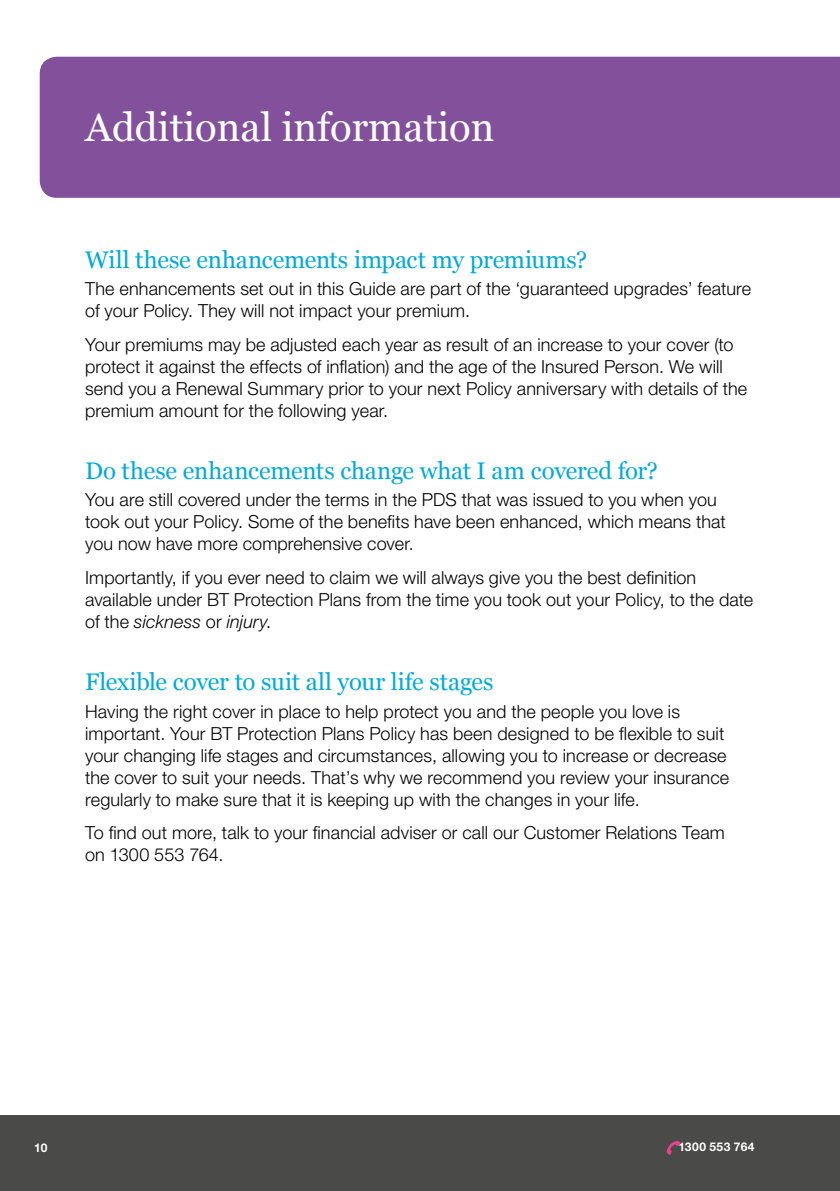
<style>
.page{position:relative;width:840px;height:1191px;background:#fff}
.page>*{position:absolute;margin:0;border:0;box-sizing:border-box;transform-origin:0 0}
.t1{font:40px "Georgia";color:#fff}
.t2{font:24px "Georgia";letter-spacing:-.005em;color:#00aada}
.t3{font:300 18px/22px "Helvetica Neue LT Std";letter-spacing:.005em;color:#000}
.t4{font:700 12px "Helvetica Neue LT Std";letter-spacing:.04em;color:#fff}
.s1{font-style:italic}
</style>
<div class="page">
<div style="left:0;top:1115px;width:839px;height:76px;background:#4a4a49"></div>
<svg style="left:666px;top:1141px;width:14px;height:13px"></svg>
<div style="left:40px;top:57px;width:799px;height:141px;background:#83519c"></div>
<h1 class="t1" style="left:85px;top:98px;width:410px">Additional information</h1>
<h2 class="t2" style="left:85px;top:242px;width:503px">Will these enhancements impact my premiums?</h2>
<p class="t3" style="left:85px;top:277px;width:667px">The enhancements set out in this Guide are part of the ‘guaranteed upgrades’ feature of your Policy. They will not impact your premium.</p>
<p class="t3" style="left:85px;top:333px;width:663px">Your premiums may be adjusted each year as result of an increase to your cover (to protect it against the effects of inflation) and the age of the Insured Person. We will send you a Renewal Summary prior to your next Policy anniversary with details of the premium amount for the following year.</p>
<h2 class="t2" style="left:85px;top:453px;width:574px">Do these enhancements change what I am covered for?</h2>
<p class="t3" style="left:85px;top:489px;width:642px">You are still covered under the terms in the PDS that was issued to you when you took out your Policy. Some of the benefits have been enhanced, which means that you now have more comprehensive cover.</p>
<p class="t3" style="left:85px;top:566px;width:669px">Importantly, if you ever need to claim we will always give you the best definition available under BT Protection Plans from the time you took out your Policy, to the date of the <span class="s1">sickness</span> or <span class="s1">injury</span>.</p>
<h2 class="t2" style="left:85px;top:664px;width:410px">Flexible cover to suit all your life stages</h2>
<p class="t3" style="left:85px;top:700px;width:645px">Having the right cover in place to help protect you and the people you love is important. Your BT Protection Plans Policy has been designed to be flexible to suit your changing life stages and circumstances, allowing you to increase or decrease the cover to suit your needs. That’s why we recommend you review your insurance regularly to make sure that it is keeping up with the changes in your life.</p>
<p class="t3" style="left:85px;top:821px;width:641px">To find out more, talk to your financial adviser or call our Customer Relations Team on 1300 553 764.</p>
<p class="t4" style="left:34px;top:1140px;width:15px">10</p>
<p class="t4" style="left:678px;top:1139px;width:78px">1300 553 764</p>
</div>
